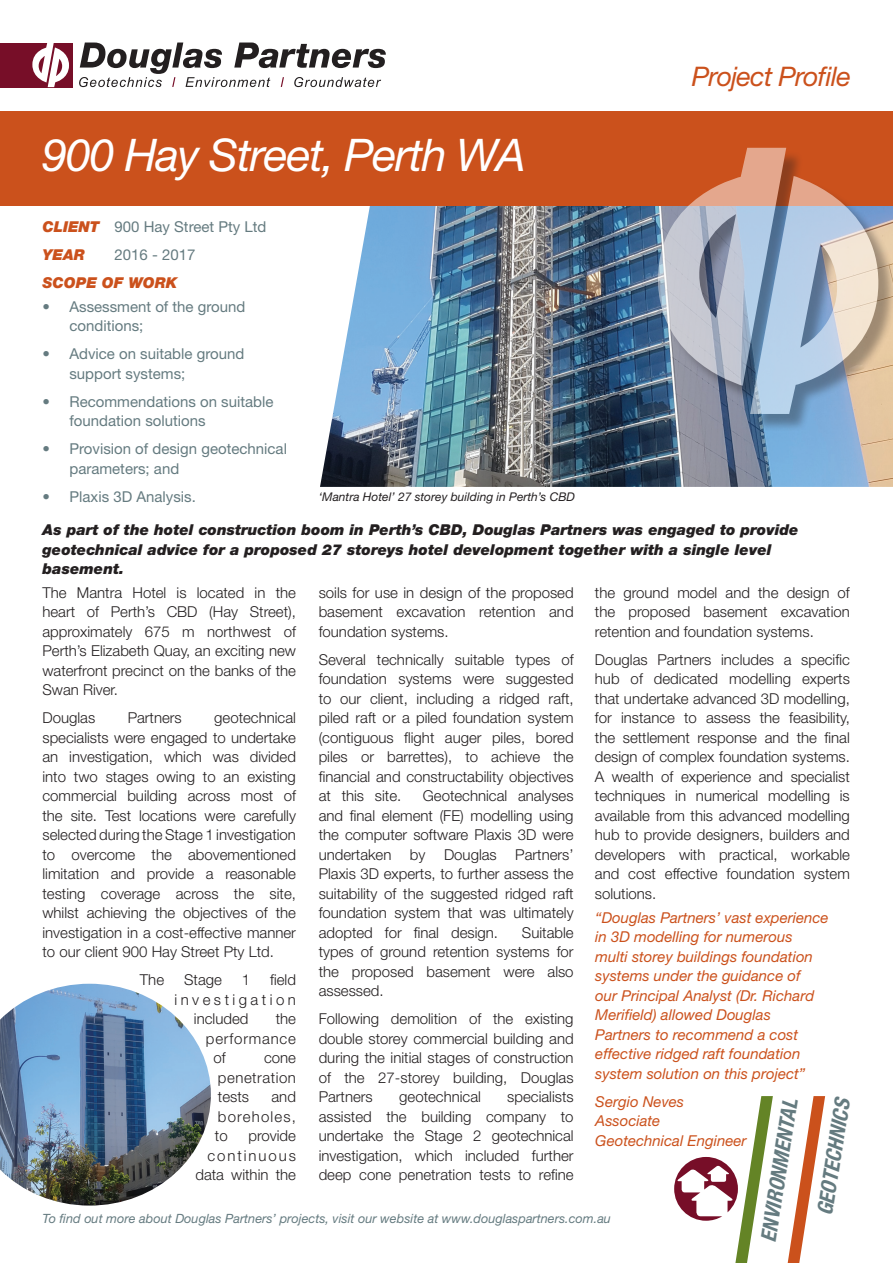
<style>
.page{position:relative;width:893px;height:1263px;background:#fff}
.page>*{position:absolute;margin:0;border:0;box-sizing:border-box;transform-origin:0 0}
.t1{font:italic 45px "Helvetica Neue LT Std";letter-spacing:-.03em;color:#fff}
.t2{font:italic 27px "Helvetica Neue LT Std";letter-spacing:-.03em;color:#cb511c}
.t3{font:italic 700 condensed 21.3px "Helvetica Neue LT Std";color:#657b80}
.t4{font:300 15px/19.5px "Helvetica Neue LT Std";color:#231f20;text-align:justify}
.t5{font:italic 15px/19.5px "Helvetica Neue LT Std";color:#cb511c}
.t6{font:15px/19.5px "Helvetica Neue LT Std";color:#657b80}
.t7{font:italic 900 15px/19.5px "Helvetica Neue LT Std";color:#231f20}
.t8{font:300 15px "Helvetica Neue LT Std";letter-spacing:.23em;color:#231f20}
.t9{font:italic 900 15px "Helvetica Neue LT Std";color:#cb511c}
.t10{font:300 15px "Helvetica Neue LT Std";letter-spacing:.055em;color:#231f20}
.t11{font:italic 12.75px "Helvetica Neue LT Std";color:#657b80}
.t12{font:italic 12px "Helvetica Neue LT Std";color:#231f20}
.s1{font-weight:900;font-style:italic;color:#cb511c}
</style>
<div class="page">
<img style="left:320px;top:205px;width:573px;height:282px">
<div style="left:0;top:43px;width:72px;height:44px;background:#770e28"></div>
<svg style="left:32px;top:43px;width:37px;height:44px"></svg>
<svg style="left:79px;top:43px;width:307px;height:44px"></svg>
<div style="left:0;top:111px;width:893px;height:94px;background:#cb511c"></div>
<svg style="left:788px;top:1096px;width:37px;height:167px"></svg>
<div style="left:660px;top:151px;width:233px;height:281px;background:#231f20;opacity:.75"></div>
<svg style="left:657px;top:148px;width:222px;height:266px;background:#b0a4a7"></svg>
<img style="left:0;top:984px;width:211px;height:221px">
<svg style="left:674px;top:1096px;width:99px;height:167px"></svg>
<h1 class="t1" style="left:43px;top:127px;width:485px">900 Hay Street, Perth WA</h1>
<p class="t6" style="left:42px;top:213px;width:225px;line-height:28px"><span class="s1">CLIENT</span> 900 Hay Street Pty Ltd<br><span class="s1">YEAR</span></p>
<p class="t6" style="left:114px;top:245px;width:82px">2016 - 2017</p>
<p class="t9" style="left:42px;top:274px;width:136px">SCOPE OF WORK</p>
<p class="t6" style="left:69px;top:297px;width:177px;text-indent:-27px">• Assessment of the ground conditions;</p>
<p class="t6" style="left:69px;top:344px;width:176px;text-indent:-27px">• Advice on suitable ground support systems;</p>
<p class="t6" style="left:69px;top:392px;width:205px;text-indent:-27px">• Recommendations on suitable foundation solutions</p>
<p class="t6" style="left:69px;top:439px;width:219px;text-indent:-27px">• Provision of design geotechnical parameters; and</p>
<p class="t6" style="left:42px;top:487px;width:155px">• Plaxis 3D Analysis.</p>
<p class="t12" style="left:319px;top:489px;width:258px">‘Mantra Hotel’ 27 storey building in Perth’s CBD</p>
<h2 class="t2" style="left:692px;top:60px;width:160px">Project Profile</h2>
<p class="t7" style="left:43px;top:520px;width:758px">As part of the hotel construction boom in Perth’s CBD, Douglas Partners was engaged to provide geotechnical advice for a proposed 27 storeys hotel development together with a single level basement.</p>
<p class="t4" style="left:595px;top:582px;width:256px">the ground model and the design of the proposed basement excavation retention and foundation systems.</p>
<p class="t4" style="left:595px;top:649px;width:256px">Douglas Partners includes a specific hub of dedicated modelling experts that undertake advanced 3D modelling, for instance to assess the feasibility, the settlement response and the final design of complex foundation systems.<br>A wealth of experience and specialist techniques in numerical modelling is available from this advanced modelling hub to provide designers, builders and developers with practical, workable and cost effective foundation system solutions.</p>
<p class="t4" style="left:319px;top:582px;width:256px">soils for use in design of the proposed basement excavation retention and foundation systems.</p>
<p class="t4" style="left:319px;top:649px;width:256px">Several technically suitable types of foundation systems were suggested to our client, including a ridged raft, piled raft or a piled foundation system (contiguous flight auger piles, bored piles or barrettes), to achieve the financial and constructability objectives at this site.</p>
<p class="t4" style="left:42px;top:582px;width:255px">The Mantra Hotel is located in the heart of Perth’s CBD (Hay Street), approximately 675 m northwest of Perth’s Elizabeth Quay, an exciting new waterfront precinct on the banks of the Swan River.</p>
<p class="t4" style="left:42px;top:708px;width:54px">Douglas</p>
<p class="t4" style="left:128px;top:708px;width:56px">Partners</p>
<p class="t4" style="left:42px;top:708px;width:255px;text-indent:172px">geotechnical specialists were engaged to undertake an investigation, which was divided into two stages owing to an existing commercial building across most of the site. Test locations were carefully selected during the Stage 1 investigation to overcome the abovementioned limitation and provide a reasonable testing coverage across the site, whilst achieving the objectives of the investigation in a cost-effective manner to our client 900 Hay Street Pty Ltd.</p>
<p class="t4" style="left:140px;top:970px;width:26px">The</p>
<p class="t4" style="left:184px;top:970px;width:39px">Stage</p>
<p class="t4" style="left:242px;top:970px;width:10px">1</p>
<p class="t4" style="left:270px;top:970px;width:27px">field</p>
<p class="t8" style="left:174px;top:990px;width:123px">investigation</p>
<p class="t4" style="left:194px;top:1009px;width:56px">included</p>
<p class="t4" style="left:276px;top:1009px;width:22px">the</p>
<p class="t10" style="left:206px;top:1029px;width:91px">performance</p>
<p class="t4" style="left:213px;top:1048px;width:14px">of</p>
<p class="t4" style="left:319px;top:786px;width:256px;text-indent:104px">Geotechnical analyses and final element (FE) modelling using the computer software Plaxis 3D were undertaken by Douglas Partners’ Plaxis 3D experts, to further assess the suitability of the suggested ridged raft foundation system that was ultimately adopted for final design.</p>
<p class="t5" style="left:595px;top:907px;width:235px">“Douglas Partners’ vast experience in 3D modelling for numerous multi storey buildings foundation systems under the guidance of<br>our Principal Analyst (Dr. Richard<br>Merifield) allowed Douglas<br>Partners to recommend a cost effective ridged raft foundation system solution on this project”</p>
<p class="t5" style="left:595px;top:1091px;width:153px">Sergio Neves<br>Associate<br>Geotechnical Engineer</p>
<h3 class="t3" style="left:755px;top:1239px;width:145px;rotate:-81deg">ENVIRONMENTAL</h3>
<p class="t4" style="left:319px;top:922px;width:256px;text-indent:203px">Suitable types of ground retention systems for the proposed basement were also assessed.</p>
<p class="t4" style="left:319px;top:1009px;width:256px">Following demolition of the existing double storey commercial building and during the initial stages of construction of the 27-storey building, Douglas Partners</p>
<p class="t4" style="left:218px;top:1048px;width:80px;text-indent:46px">cone penetration tests</p>
<p class="t4" style="left:319px;top:1087px;width:256px;text-indent:189px">specialists assisted the building company to undertake the Stage 2 geotechnical investigation, which included further deep cone penetration tests to refine</p>
<p class="t4" style="left:399px;top:1087px;width:83px">geotechnical</p>
<p class="t4" style="left:215px;top:1087px;width:83px;text-indent:57px">and boreholes, to</p>
<h3 class="t3" style="left:812px;top:1213px;width:119px;rotate:-81deg">GEOTECHNICS</h3>
<p class="t4" style="left:195px;top:1126px;width:102px;text-align:right">provide continuous data within the</p>
<p class="t11" style="left:43px;top:1211px;width:570px">To find out more about Douglas Partners’ projects, visit our website at www.douglaspartners.com.au</p>
</div>
